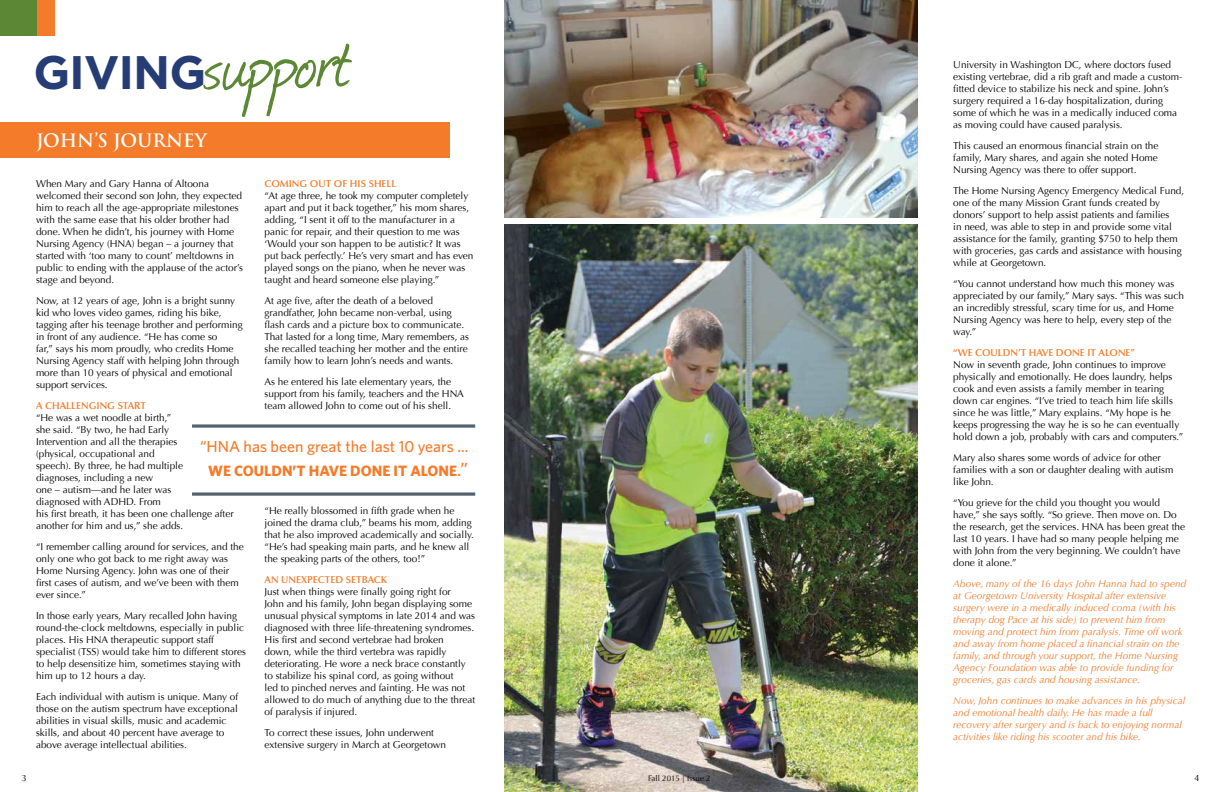
<style>
.page{position:relative;width:1224px;height:792px;background:#fff}
.page>*{position:absolute;margin:0;border:0;box-sizing:border-box;transform-origin:0 0}
.t1{font:84.5px "Journal";color:#5c8835}
.t2{font:700 47px "Gotham";letter-spacing:-.02em;color:#263c75}
.t3{font:700 18px "Trajan Pro";color:#fff}
.t4{font:500 16px "Whitney";color:#f47b29}
.t5{font:700 15px "Whitney";color:#f47b29}
.t6{font:10px/12px "Optima LT Std";color:#000}
.t7{font:italic 10px/12px "Optima LT Std";color:#f47b29}
.t8{font:600 10px "Optima LT Std";color:#f47b29}
.t9{font:9px "Optima LT Std";color:#000}
.t10{font:8px "Optima LT Std";color:#000}
.s1{font-weight:500;font-size:19px}
</style>
<div class="page">
<img style="left:504px;top:0;width:414px;height:792px">
<div style="left:0;top:122px;width:450px;height:36px;background:#f47b29"></div>
<div style="left:0;top:0;width:37px;height:36px;background:#5c8835"></div>
<div style="left:37px;top:0;width:18px;height:36px;background:#f47b29"></div>
<svg style="left:192px;top:492px;width:283px;height:4px"></svg>
<svg style="left:192px;top:424px;width:283px;height:4px"></svg>
<div style="left:498px;top:218px;width:429px;height:6px;background:#fff"></div>
<h1 class="t1" style="left:203px;top:7px;width:149px;rotate:-1deg">support</h1>
<h2 class="t2" style="left:33px;top:41px;width:174px">GIVING</h2>
<h3 class="t3" style="left:36px;top:129px;width:172px">JOHN’S JOURNEY</h3>
<p class="t9" style="left:22px;top:772px;width:7px">3</p>
<p class="t6" style="left:36px;top:178px;width:208px">When Mary and Gary Hanna of Altoona welcomed their second son John, they expected him to reach all the age-appropriate milestones with the same ease that his older brother had done. When he didn’t, his journey with Home Nursing Agency (HNA) began – a journey that started with ‘too many to count’ meltdowns in public to ending with the applause of the actor’s stage and beyond.</p>
<p class="t6" style="left:36px;top:295px;width:208px">Now, at 12 years of age, John is a bright sunny kid who loves video games, riding his bike, tagging after his teenage brother and performing in front of any audience. “He has come so<br>far,” says his mom proudly, who credits Home Nursing Agency staff with helping John through more than 10 years of physical and emotional support services.</p>
<p class="t8" style="left:36px;top:400px;width:111px">A CHALLENGING START</p>
<p class="t6" style="left:36px;top:412px;width:199px">“He was a wet noodle at birth,”<br>she said. “By two, he had Early<br>Intervention and all the therapies<br>(physical, occupational and<br>speech). By three, he had multiple<br>diagnoses, including a new<br>one – autism—and he later was<br>diagnosed with ADHD. From<br>his first breath, it has been one challenge after another for him and us,” she adds.</p>
<p class="t6" style="left:36px;top:541px;width:209px">“I remember calling around for services, and the only one who got back to me right away was Home Nursing Agency. John was one of their first cases of autism, and we’ve been with them ever since.”</p>
<p class="t6" style="left:36px;top:610px;width:211px">In those early years, Mary recalled John having round-the-clock meltdowns, especially in public places. His HNA therapeutic support staff specialist (TSS) would take him to different stores to help desensitize him, sometimes staying with him up to 12 hours a day.</p>
<p class="t6" style="left:36px;top:691px;width:204px">Each individual with autism is unique. Many of those on the autism spectrum have exceptional abilities in visual skills, music and academic skills, and about 40 percent have average to above average intellectual abilities.</p>
<p class="t8" style="left:265px;top:178px;width:134px">COMING OUT OF HIS SHELL</p>
<p class="t6" style="left:265px;top:190px;width:210px">“At age three, he took my computer completely apart and put it back together,” his mom shares, adding, “I sent it off to the manufacturer in a panic for repair, and their question to me was ‘Would your son happen to be autistic? It was put back perfectly.’ He’s very smart and has even played songs on the piano, when he never was taught and heard someone else playing.”</p>
<p class="t6" style="left:265px;top:295px;width:206px">At age five, after the death of a beloved grandfather, John became non-verbal, using flash cards and a picture box to communicate.<br>That lasted for a long time, Mary remembers, as she recalled teaching her mother and the entire family how to learn John’s needs and wants.</p>
<p class="t6" style="left:265px;top:376px;width:201px">As he entered his late elementary years, the support from his family, teachers and the HNA team allowed John to come out of his shell.</p>
<h3 class="t4" style="left:200px;top:436px;width:270px">“HNA has been great the last 10 years ...</h3>
<h3 class="t5" style="left:208px;top:460px;width:262px">WE COULDN’T HAVE DONE IT ALONE<span class="s1">.”</span></h3>
<p class="t6" style="left:265px;top:505px;width:211px">“He really blossomed in fifth grade when he joined the drama club,” beams his mom, adding that he also improved academically and socially. “He’s had speaking main parts, and he knew all the speaking parts of the others, too!”</p>
<p class="t8" style="left:265px;top:574px;width:124px">AN UNEXPECTED SETBACK</p>
<p class="t6" style="left:265px;top:586px;width:212px">Just when things were finally going right for<br>John and his family, John began displaying some unusual physical symptoms in late 2014 and was diagnosed with three life-threatening syndromes.<br>His first and second vertebrae had broken<br>down, while the third vertebra was rapidly deteriorating. He wore a neck brace constantly to stabilize his spinal cord, as going without<br>led to pinched nerves and fainting. He was not allowed to do much of anything due to the threat of paralysis if injured.</p>
<p class="t6" style="left:265px;top:727px;width:183px">To correct these issues, John underwent extensive surgery in March at Georgetown</p>
<p class="t6" style="left:953px;top:59px;width:231px">University in Washington DC, where doctors fused existing vertebrae, did a rib graft and made a custom&shy;fitted device to stabilize his neck and spine. John’s surgery required a 16-day hospitalization, during some of which he was in a medically induced coma as moving could have caused paralysis.</p>
<p class="t6" style="left:953px;top:140px;width:207px;text-align:justify">This caused an enormous financial strain on the family, Mary shares, and again she noted Home Nursing Agency was there to offer support.</p>
<p class="t6" style="left:953px;top:185px;width:232px">The Home Nursing Agency Emergency Medical Fund, one of the many Mission Grant funds created by donors’ support to help assist patients and families<br>in need, was able to step in and provide some vital assistance for the family, granting $750 to help them with groceries, gas cards and assistance with housing while at Georgetown.</p>
<p class="t6" style="left:953px;top:278px;width:232px">“You cannot understand how much this money was appreciated by our family,” Mary says. “This was such an incredibly stressful, scary time for us, and Home Nursing Agency was here to help, every step of the way.”</p>
<p class="t8" style="left:953px;top:347px;width:183px">“WE COULDN’T HAVE DONE IT ALONE”</p>
<p class="t6" style="left:953px;top:359px;width:231px">Now in seventh grade, John continues to improve physically and emotionally. He does laundry, helps cook and even assists a family member in tearing down car engines. “I’ve tried to teach him life skills since he was little,” Mary explains. “My hope is he keeps progressing the way he is so he can eventually hold down a job, probably with cars and computers.”</p>
<p class="t6" style="left:953px;top:452px;width:222px">Mary also shares some words of advice for other families with a son or daughter dealing with autism like John.</p>
<p class="t6" style="left:953px;top:497px;width:233px">“You grieve for the child you thought you would have,” she says softly. “So grieve. Then move on. Do the research, get the services. HNA has been great the last 10 years. I have had so many people helping me with John from the very beginning. We couldn’t have done it alone.”</p>
<p class="t7" style="left:953px;top:578px;width:235px">Above, many of the 16 days John Hanna had to spend at Georgetown University Hospital after extensive surgery were in a medically induced coma (with his therapy dog Pace at his side) to prevent him from moving and protect him from paralysis. Time off work and away from home placed a financial strain on the family, and through your support, the Home Nursing Agency Foundation was able to provide funding for groceries, gas cards and housing assistance.</p>
<p class="t7" style="left:953px;top:695px;width:233px">Now, John continues to make advances in his physical and emotional health daily. He has made a full recovery after surgery and is back to enjoying normal activities like riding his scooter and his bike.</p>
<p class="t10" style="left:648px;top:773px;width:64px">Fall 2015 | Issue 2</p>
<p class="t9" style="left:1195px;top:772px;width:7px">4</p>
</div>
